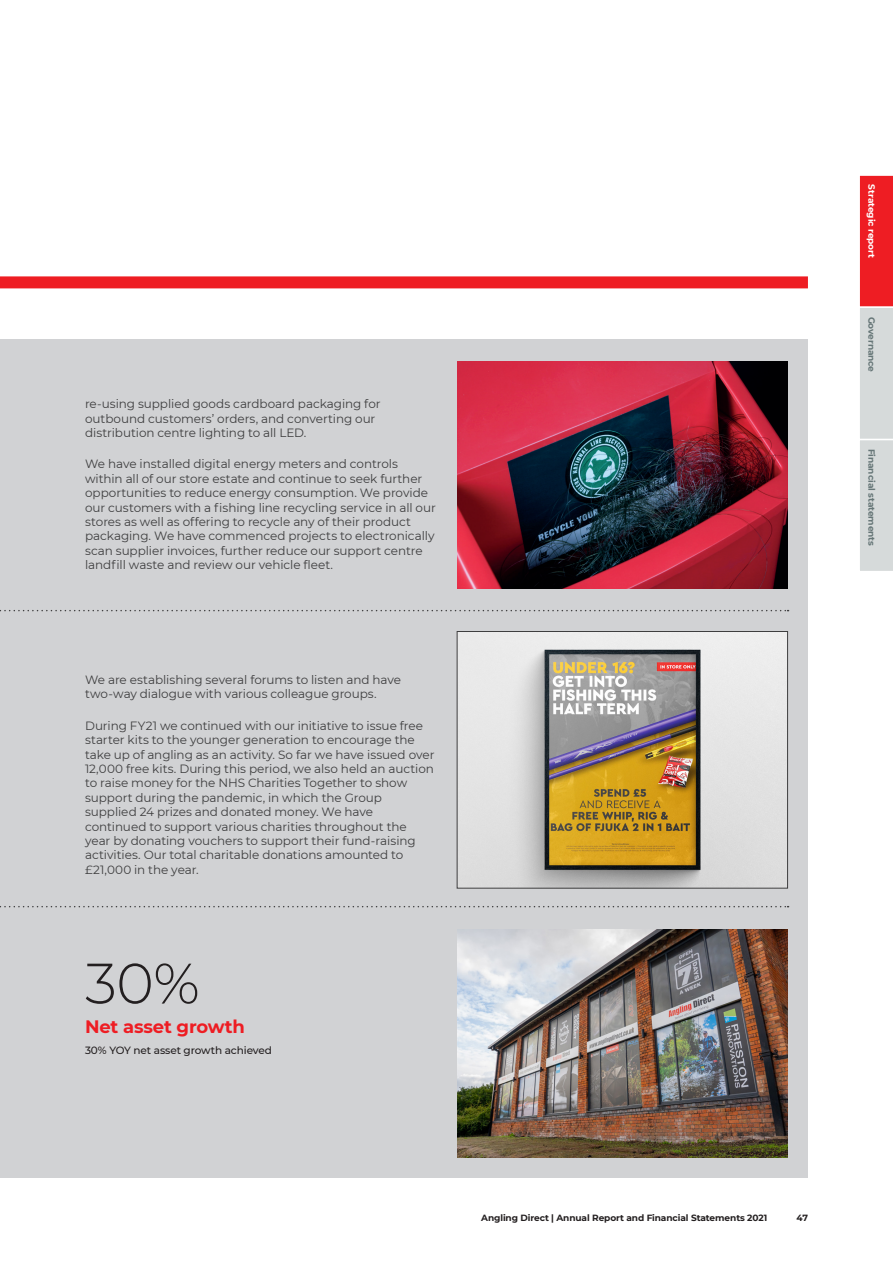
<style>
.page{position:relative;width:893px;height:1263px;background:#fff}
.page>*{position:absolute;margin:0;border:0;box-sizing:border-box;transform-origin:0 0}
.Large_stat{font:300 57px "Montserrat";color:#231f20}
.Stat_title{font:700 18px "Montserrat";letter-spacing:-.01em;color:#ee1d23}
.Body_copy_8pt{font:12px/14.4px "Montserrat";letter-spacing:-.005em;color:#3e3e3f}
.Stat_body{font:500 10.5px "Montserrat";letter-spacing:-.01em;color:#231f20}
.t1{font:700 9px "Montserrat";letter-spacing:-.01em;color:#231f20}
.t2{font:700 9px "Montserrat";letter-spacing:-.01em;color:#667677}
.t3{font:700 9px "Montserrat";letter-spacing:-.01em;color:#fff}
</style>
<div class="page">
<div style="left:0;top:339px;width:808px;height:839px;background:#d1d2d4"></div>
<img style="left:457px;top:361px;width:331px;height:228px">
<img style="left:459px;top:633px;width:327px;height:253px">
<div style="left:457px;top:631px;width:331px;height:257px;border:1px solid #3e3e3f"></div>
<img style="left:457px;top:930px;width:331px;height:227px">
<div style="left:0;top:276px;width:808px;height:12px;background:#ee1d23"></div>
<svg style="left:0;top:610px;width:789px;height:1px"></svg>
<svg style="left:0;top:906px;width:789px;height:1px"></svg>
<svg style="left:859px;top:175px;width:34px;height:396px;background:#df9ea0"></svg>
<p class="Body_copy_8pt" style="left:85px;top:396px;width:297px">re-using supplied goods cardboard packaging for outbound customers’ orders, and converting our distribution centre lighting to all LED.</p>
<p class="Body_copy_8pt" style="left:85px;top:456px;width:352px">We have installed digital energy meters and controls within all of our store estate and continue to seek further opportunities to reduce energy consumption. We provide our customers with a fishing line recycling service in all our stores as well as offering to recycle any of their product packaging. We have commenced projects to electronically scan supplier invoices, further reduce our support centre landfill waste and review our vehicle fleet.</p>
<p class="Body_copy_8pt" style="left:85px;top:672px;width:317px">We are establishing several forums to listen and have two-way dialogue with various colleague groups.</p>
<p class="Body_copy_8pt" style="left:85px;top:718px;width:351px">During FY21 we continued with our initiative to issue free starter kits to the younger generation to encourage the take up of angling as an activity. So far we have issued over 12,000 free kits. During this period, we also held an auction to raise money for the NHS Charities Together to show support during the pandemic, in which the Group supplied 24 prizes and donated money. We have continued to support various charities throughout the year by donating vouchers to support their fund-raising activities. Our total charitable donations amounted to £21,000 in the year.</p>
<p class="Large_stat" style="left:85px;top:945px;width:116px">30%</p>
<p class="Stat_title" style="left:85px;top:1014px;width:161px">Net asset growth</p>
<p class="Stat_body" style="left:85px;top:1043px;width:188px">30% YOY net asset growth achieved</p>
<p class="t3" style="left:878px;top:184px;width:75px;rotate:90deg">Strategic report</p>
<p class="t2" style="left:878px;top:316px;width:57px;rotate:90deg">Governance</p>
<p class="t2" style="left:878px;top:449px;width:99px;rotate:90deg">Financial statements</p>
<p class="t1" style="left:481px;top:1211px;width:288px">Angling Direct | Annual Report and Financial Statements 2021</p>
<p class="t1" style="left:797px;top:1211px;width:13px">47</p>
</div>
